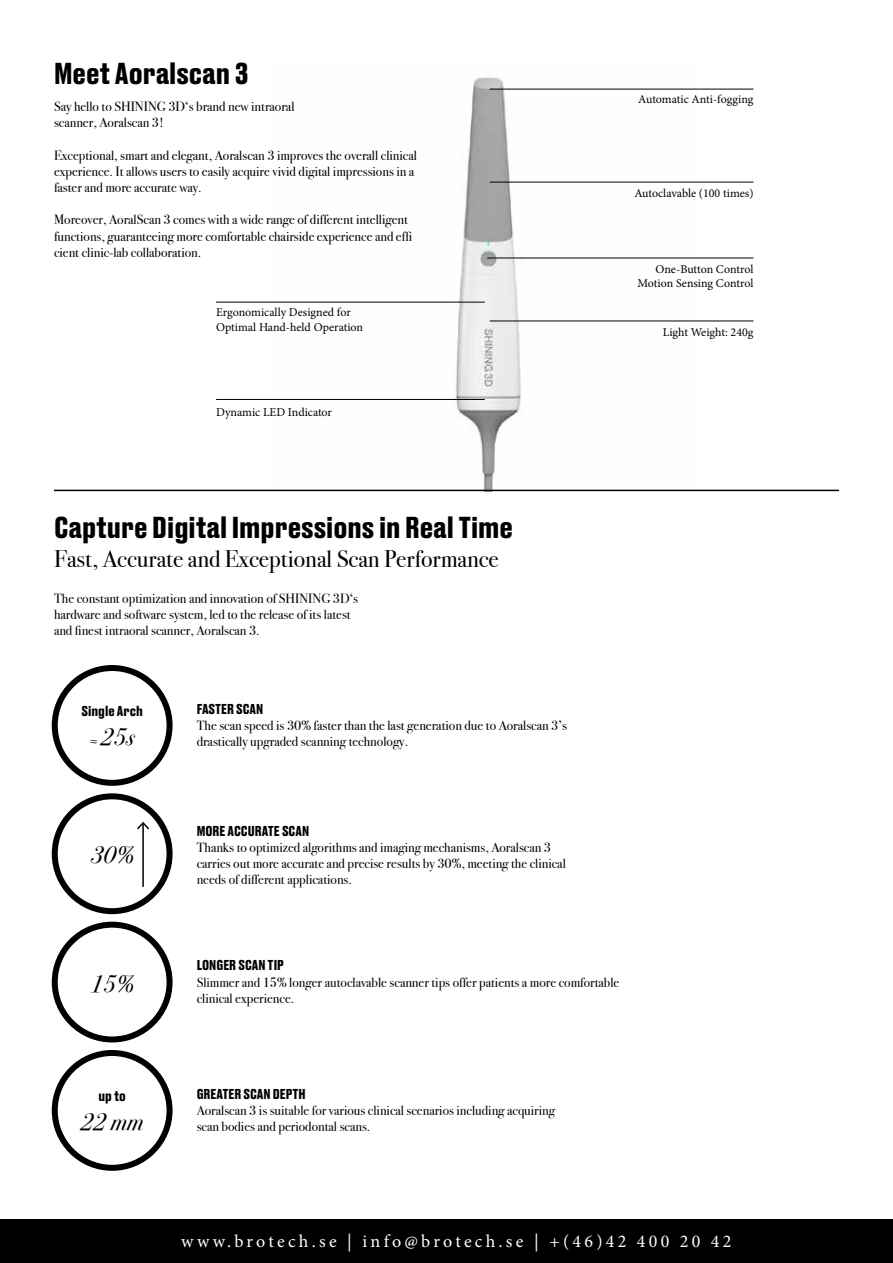
<style>
.page{position:relative;width:893px;height:1263px;background:#fff}
.page>*{position:absolute;margin:0;border:0;box-sizing:border-box;transform-origin:0 0}
.t1{font:700 28.5px "Druk Text";color:#000}
.t2{font:24px "Bodoni Svty Two ITCTT";color:#000}
.t3{font:italic 24px "Bodoni Svty Two ITCTT";color:#000}
.t4{font:18px "Minion Pro";letter-spacing:.18em;color:#fff}
.t5{font:13.5px/16.2px "Bodoni Svty Two ITCTT";color:#000}
.t6{font:700 13.5px "Druk Text";color:#000}
.t7{font:12px/14.4px "Minion Pro";color:#000;text-align:right}
.s1{font-family:"Minion Pro";font-style:normal;font-size:13.5px}
</style>
<div class="page">
<img style="left:272px;top:77px;width:426px;height:413px">
<hr style="left:54px;top:490px;width:785px;height:1px;background:#000">
<hr style="left:216px;top:399px;width:269px;height:1px;background:#000">
<hr style="left:490px;top:321px;width:263px;height:1px;background:#000">
<hr style="left:216px;top:302px;width:269px;height:1px;background:#000">
<hr style="left:487px;top:258px;width:266px;height:1px;background:#000">
<hr style="left:490px;top:182px;width:263px;height:1px;background:#000">
<hr style="left:490px;top:89px;width:263px;height:1px;background:#000">
<div style="left:52px;top:665px;width:121px;height:121px;border:6px solid #000;border-radius:50%"></div>
<div style="left:52px;top:793px;width:121px;height:121px;border:6px solid #000;border-radius:50%"></div>
<div style="left:52px;top:922px;width:121px;height:120px;border:6px solid #000;border-radius:50%"></div>
<div style="left:52px;top:1050px;width:121px;height:121px;border:6px solid #000;border-radius:50%"></div>
<hr style="left:142px;top:823px;width:2px;height:64px;background:#000">
<svg style="left:137px;top:822px;width:13px;height:9px"></svg>
<div style="left:0;top:1219px;width:893px;height:44px;background:#000"></div>
<h1 class="t1" style="left:54px;top:52px;width:196px">Meet Aoralscan 3</h1>
<p class="t5" style="left:54px;top:97px;width:242px">Say hello to SHINING 3D‘s brand new intraoral scanner, Aoralscan 3!</p>
<p class="t5" style="left:54px;top:145px;width:364px">Exceptional, smart and elegant, Aoralscan 3 improves the overall clinical experience. It allows users to easily acquire vivid digital impressions in a faster and more accurate way.</p>
<p class="t5" style="left:54px;top:210px;width:360px">Moreover, AoralScan 3 comes with a wide range of different intelligent functions, guaranteeing more comfortable chairside experience and effi cient clinic-lab collaboration.</p>
<p class="t7" style="left:216px;top:305px;width:149px;text-align:left">Ergonomically Designed for<br>Optimal Hand-held Operation</p>
<p class="t7" style="left:216px;top:405px;width:118px">Dynamic LED Indicator</p>
<p class="t7" style="left:638px;top:92px;width:117px">Automatic Anti-fogging</p>
<p class="t7" style="left:634px;top:186px;width:121px">Autoclavable (100 times)</p>
<p class="t7" style="left:637px;top:262px;width:117px">One-Button Control<br>Motion Sensing Control</p>
<p class="t7" style="left:663px;top:325px;width:92px">Light Weight: 240g</p>
<h1 class="t1" style="left:54px;top:505px;width:461px">Capture Digital Impressions in Real Time</h1>
<h2 class="t2" style="left:54px;top:539px;width:446px">Fast, Accurate and Exceptional Scan Performance</h2>
<p class="t5" style="left:54px;top:589px;width:306px">The constant optimization and innovation of SHINING 3D‘s hardware and software system, led to the release of its latest and finest intraoral scanner, Aoralscan 3.</p>
<p class="t6" style="left:81px;top:701px;width:63px">Single Arch</p>
<h2 class="t3" style="left:90px;top:716px;width:46px"><span class="s1">≈</span> 25s</h2>
<h2 class="t3" style="left:91px;top:834px;width:45px">30%</h2>
<h2 class="t3" style="left:91px;top:963px;width:45px">15%</h2>
<p class="t6" style="left:98px;top:1086px;width:29px">up to</p>
<h2 class="t3" style="left:81px;top:1101px;width:64px">22 mm</h2>
<p class="t6" style="left:197px;top:698px;width:68px">FASTER SCAN</p>
<p class="t5" style="left:197px;top:716px;width:372px">The scan speed is 30% faster than the last generation due to Aoralscan 3’s drastically upgraded scanning technology.</p>
<p class="t6" style="left:197px;top:820px;width:114px">MORE ACCURATE SCAN</p>
<p class="t5" style="left:197px;top:838px;width:371px">Thanks to optimized algorithms and imaging mechanisms, Aoralscan 3 carries out more accurate and precise results by 30%, meeting the clinical needs of different applications.</p>
<p class="t6" style="left:197px;top:955px;width:89px">LONGER SCAN TIP</p>
<p class="t5" style="left:197px;top:972px;width:424px">Slimmer and 15% longer autoclavable scanner tips offer patients a more comfortable clinical experience.</p>
<p class="t6" style="left:197px;top:1083px;width:111px">GREATER SCAN DEPTH</p>
<p class="t5" style="left:197px;top:1101px;width:360px">Aoralscan 3 is suitable for various clinical scenarios including acquiring scan bodies and periodontal scans.</p>
<h3 class="t4" style="left:181px;top:1229px;width:552px">www.brotech.se | info@brotech.se | +(46)42 400 20 42</h3>
</div>
